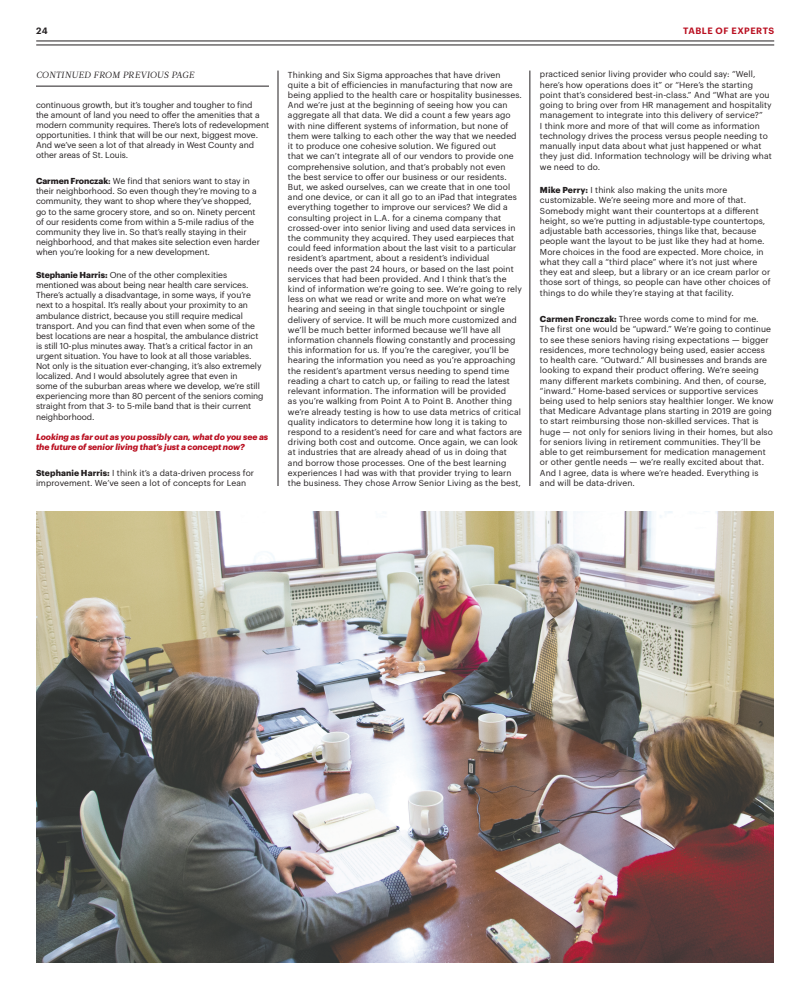
<style>
.page{position:relative;width:792px;height:1008px;background:#fff}
.page>*{position:absolute;margin:0;border:0;box-sizing:border-box;transform-origin:0 0}
.t1{font:italic 9px "Acta";letter-spacing:.03em;color:#231f20}
.t2{font:600 9px "Graphik";letter-spacing:.055em;color:#ba1021}
.t3{font:600 9px "Graphik";color:#231f20}
.t4{font:8.5px/10.2px "Graphik";letter-spacing:.01em;color:#231f20}
.t5{font:italic 700 8.5px/10.1px "Graphik";letter-spacing:-.005em;color:#ba1021}
.s1{font-weight:700}
.s2{font-weight:600}
</style>
<div class="page">
<hr style="left:36px;top:41px;width:738px;height:1px;background:#231f20">
<hr style="left:36px;top:45px;width:738px;height:1px;background:#231f20">
<img style="left:36px;top:511px;width:738px;height:452px">
<hr style="left:36px;top:86px;width:233px;height:1px;background:#231f20">
<hr style="left:278px;top:71px;width:1px;height:415px;background:#231f20">
<hr style="left:530px;top:71px;width:1px;height:415px;background:#231f20">
<p class="t3" style="left:36px;top:24px;width:13px">24</p>
<p class="t2" style="left:683px;top:24px;width:92px">TABLE OF EXPERTS</p>
<p class="t1" style="left:36px;top:70px;width:160px">CONTINUED FROM PREVIOUS PAGE</p>
<p class="t4" style="left:36px;top:99px;width:235px">continuous growth, but it’s tougher and tougher to find<br>the amount of land you need to offer the amenities that a modern community requires. There’s lots of redevelopment opportunities. I think that will be our next, biggest move.<br>And we’ve seen a lot of that already in West County and other areas of St. Louis.</p>
<p class="t4" style="left:36px;top:175px;width:225px"><span class="s1">Carmen Fronczak</span><span class="s2">:</span> We find that seniors want to stay in their neighborhood. So even though they’re moving to a community, they want to shop where they’ve shopped, go to the same grocery store, and so on. Ninety percent of our residents come from within a 5-mile radius of the community they live in. So that’s really staying in their neighborhood, and that makes site selection even harder when you’re looking for a new development.</p>
<p class="t4" style="left:36px;top:269px;width:229px"><span class="s1">Stephanie Harris:</span> One of the other complexities mentioned was about being near health care services.<br>There’s actually a disadvantage, in some ways, if you’re next to a hospital. It’s really about your proximity to an ambulance district, because you still require medical transport. And you can find that even when some of the best locations are near a hospital, the ambulance district is still 10-plus minutes away. That’s a critical factor in an urgent situation. You have to look at all those variables.<br>Not only is the situation ever-changing, it’s also extremely localized. And I would absolutely agree that even in<br>some of the suburban areas where we develop, we’re still experiencing more than 80 percent of the seniors coming straight from that 3- to 5-mile band that is their current neighborhood.</p>
<p class="t5" style="left:36px;top:431px;width:234px">Looking as far out as you possibly can, what do you see as the future of senior living that’s just a concept now?</p>
<p class="t4" style="left:36px;top:467px;width:220px"><span class="s1">Stephanie Harris:</span> I think it’s a data-driven process for improvement. We’ve seen a lot of concepts for Lean</p>
<p class="t4" style="left:288px;top:69px;width:236px">Thinking and Six Sigma approaches that have driven quite a bit of efficiencies in manufacturing that now are being applied to the health care or hospitality businesses.<br>And we’re just at the beginning of seeing how you can aggregate all that data. We did a count a few years ago with nine different systems of information, but none of them were talking to each other the way that we needed it to produce one cohesive solution. We figured out<br>that we can’t integrate all of our vendors to provide one comprehensive solution, and that’s probably not even<br>the best service to offer our business or our residents.<br>But, we asked ourselves, can we create that in one tool and one device, or can it all go to an iPad that integrates everything together to improve our services? We did a consulting project in L.A. for a cinema company that crossed-over into senior living and used data services in the community they acquired. They used earpieces that could feed information about the last visit to a particular resident’s apartment, about a resident’s individual<br>needs over the past 24 hours, or based on the last point services that had been provided. And I think that’s the kind of information we’re going to see. We’re going to rely less on what we read or write and more on what we’re hearing and seeing in that single touchpoint or single delivery of service. It will be much more customized and we’ll be much better informed because we’ll have all information channels flowing constantly and processing this information for us. If you’re the caregiver, you’ll be hearing the information you need as you’re approaching the resident’s apartment versus needing to spend time reading a chart to catch up, or failing to read the latest relevant information. The information will be provided<br>as you’re walking from Point A to Point B. Another thing we’re already testing is how to use data metrics of critical quality indicators to determine how long it is taking to respond to a resident’s need for care and what factors are driving both cost and outcome. Once again, we can look at industries that are already ahead of us in doing that and borrow those processes. One of the best learning experiences I had was with that provider trying to learn the business. They chose Arrow Senior Living as the best,</p>
<p class="t4" style="left:540px;top:69px;width:233px">practiced senior living provider who could say: “Well, here’s how operations does it” or “Here’s the starting point that’s considered best-in-class.” And “What are you going to bring over from HR management and hospitality management to integrate into this delivery of service?”<br>I think more and more of that will come as information technology drives the process versus people needing to manually input data about what just happened or what they just did. Information technology will be driving what we need to do.</p>
<p class="t4" style="left:540px;top:184px;width:232px"><span class="s1">Mike Perry:</span> I think also making the units more customizable. We’re seeing more and more of that.<br>Somebody might want their countertops at a different height, so we’re putting in adjustable-type countertops, adjustable bath accessories, things like that, because people want the layout to be just like they had at home.<br>More choices in the food are expected. More choice, in what they call a “third place” where it’s not just where they eat and sleep, but a library or an ice cream parlor or those sort of things, so people can have other choices of things to do while they’re staying at that facility.</p>
<p class="t4" style="left:540px;top:313px;width:235px"><span class="s1">Carmen Fronczak:</span> Three words come to mind for me.<br>The first one would be “upward.” We’re going to continue to see these seniors having rising expectations — bigger residences, more technology being used, easier access to health care. “Outward.” All businesses and brands are looking to expand their product offering. We’re seeing many different markets combining. And then, of course, “inward.” Home-based services or supportive services being used to help seniors stay healthier longer. We know that Medicare Advantage plans starting in 2019 are going to start reimbursing those non-skilled services. That is huge — not only for seniors living in their homes, but also for seniors living in retirement communities. They’ll be able to get reimbursement for medication management or other gentle needs — we’re really excited about that.<br>And I agree, data is where we’re headed. Everything is and will be data-driven.</p>
</div>
